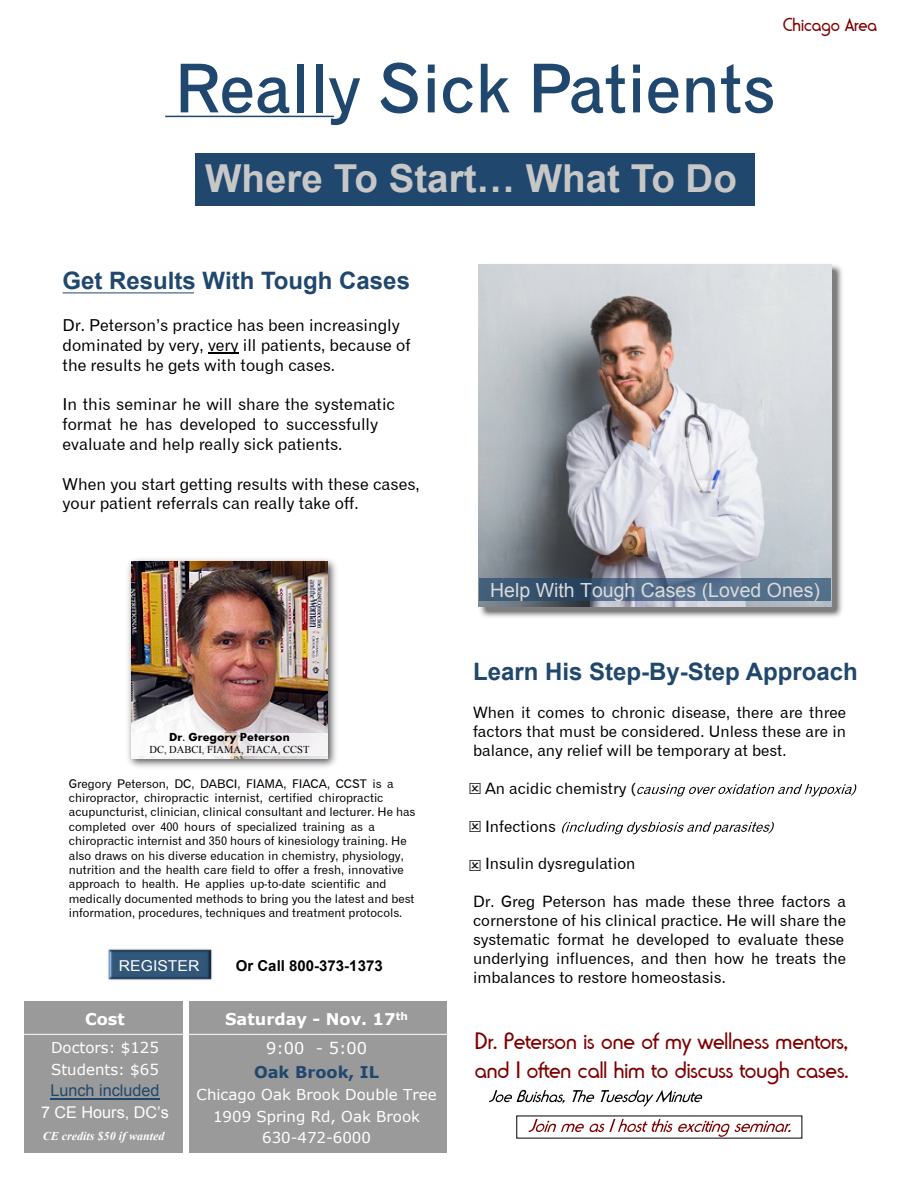
<style>
.page{position:relative;width:918px;height:1188px;background:#fff}
.page>*{position:absolute;margin:0;border:0;box-sizing:border-box;transform-origin:0 0}
.t1{font:700 38.55px "Arial";color:#c7c7c7}
.t2{font:700 24px "Arial";color:#20476d}
.t3{font:22.65px/29.4px "Blippo Light SF";color:#800000}
.t4{font:19.5px "Arial";color:#dadada}
.t5{font:18px "Blippo Light SF";color:#800000}
.t6{font:16.5px/19.8px "Gothic 720 BT Roman B";color:#000}
.t7{font:700 16.2px/29.1px "Verdana";color:#fff;text-align:center}
.t8{font:16.2px "Arial";color:#20476d}
.t9{font:16.2px "Arial";color:#fff}
.t10{font:700 16.2px "Verdana";color:#20476d}
.t11{font:15.75px/18.9px "Gothic 720 BT Roman B";color:#000;text-align:justify}
.t12{font:15px/21.8px "Verdana";color:#fff;text-align:center}
.t13{font:700 15px "Arial";color:#000}
.t14{font:15px "Arial";color:#fefefe;scale:1.05 1}
.t15{font:12px/14.4px "Gothic 720 BT Roman B";color:#000}
.t16{font:italic 700 12px "Times New Roman";color:#fff}
.t17{font:700 12px "Aharoni";color:#000}
.t18{font:10.5px "Times New Roman";color:#000}
.s1{font-weight:400}
</style>
<div class="page">
<hr style="left:165px;top:116px;width:169px;height:1px;background:#20476d">
<div style="left:195px;top:153px;width:560px;height:53px;background:#20476d"></div>
<div style="left:189px;top:1001px;width:258px;height:151px;background:#9a9a9a"></div>
<svg style="left:181px;top:64px;width:71px;height:49px"></svg>
<svg style="left:258px;top:77px;width:31px;height:36px"></svg>
<div style="left:297px;top:64px;width:7px;height:48px;background:#20476d"></div>
<div style="left:316px;top:64px;width:7px;height:48px;background:#20476d"></div>
<svg style="left:329px;top:78px;width:31px;height:47px"></svg>
<svg style="left:381px;top:63px;width:37px;height:50px"></svg>
<svg style="left:428px;top:65px;width:7px;height:47px"></svg>
<svg style="left:443px;top:77px;width:30px;height:36px"></svg>
<svg style="left:481px;top:64px;width:29px;height:48px"></svg>
<svg style="left:534px;top:64px;width:91px;height:49px"></svg>
<svg style="left:633px;top:65px;width:7px;height:47px"></svg>
<svg style="left:648px;top:77px;width:30px;height:36px"></svg>
<svg style="left:686px;top:77px;width:29px;height:35px"></svg>
<svg style="left:721px;top:64px;width:52px;height:49px"></svg>
<hr style="left:208px;top:352px;width:31px;height:2px;background:#000">
<img style="left:128px;top:559px;width:208px;height:208px">
<img style="left:131px;top:562px;width:197px;height:197px">
<div style="left:131px;top:733px;width:197px;height:22px;background:#fefefe;opacity:.66"></div>
<img style="left:108px;top:949px;width:104px;height:31px">
<img style="left:480px;top:265px;width:362px;height:352px">
<img style="left:478px;top:264px;width:354px;height:343px">
<div style="left:479px;top:578px;width:341px;height:23px;background:#20476d;opacity:.66"></div>
<div style="left:820px;top:578px;width:11px;height:23px;background:#54708c"></div>
<div style="left:24px;top:1001px;width:159px;height:151px;background:#9a9a9a"></div>
<hr style="left:24px;top:1034px;width:426px;height:1px;background:#fff">
<hr style="left:50px;top:1098px;width:110px;height:1px;background:#20476d">
<svg style="left:637px;top:784px;width:219px;height:12px"></svg>
<svg style="left:562px;top:822px;width:212px;height:12px"></svg>
<hr style="left:63px;top:293px;width:131px;height:1px;background:#20476d">
<svg style="left:489px;top:1090px;width:76px;height:13px"></svg>
<svg style="left:572px;top:1090px;width:22px;height:12px"></svg>
<svg style="left:601px;top:1090px;width:101px;height:16px"></svg>
<svg style="left:528px;top:1119px;width:263px;height:17px"></svg>
<h3 class="t5" style="left:783px;top:14px;width:96px">Chicago Area</h3>
<h1 class="t1" style="left:205px;top:164px;width:533px">Where To Start… What To Do</h1>
<h2 class="t2" style="left:62px;top:271px;width:349px">Get Results With Tough Cases</h2>
<h3 class="t6" style="left:63px;top:317px;width:349px">Dr. Peterson’s practice has been increasingly dominated by very, very ill patients, because of the results he gets with tough cases.</h3>
<h3 class="t6" style="left:63px;top:396px;width:334px">In this seminar he will share the systematic format he has developed to successfully evaluate and help really sick patients.</h3>
<h3 class="t6" style="left:63px;top:475px;width:359px">When you start getting results with these cases, your patient referrals can really take off.</h3>
<p class="t17" style="left:169px;top:732px;width:122px">Dr. Gregory Peterson</p>
<p class="t18" style="left:149px;top:746px;width:161px">DC, DABCI, FIAMA, FIACA, CCST</p>
<p class="t15" style="left:69px;top:777px;width:348px">Gregory Peterson, DC, DABCI, FIAMA, FIACA, CCST is a chiropractor, chiropractic internist, certified chiropractic acupuncturist, clinician, clinical consultant and lecturer. He has completed over 400 hours of specialized training as a chiropractic internist and 350 hours of kinesiology training. He also draws on his diverse education in chemistry, physiology, nutrition and the health care field to offer a fresh, innovative approach to health. He applies up-to-date scientific and medically documented methods to bring you the latest and best information, procedures, techniques and treatment protocols.</p>
<p class="t14" style="left:119px;top:960px;width:78px">REGISTER</p>
<p class="t13" style="left:236px;top:960px;width:148px">Or Call 800-373-1373</p>
<h3 class="t7" style="left:85px;top:1006px;width:41px">Cost</h3>
<p class="t12" style="left:51px;top:1038px;width:109px;text-align:left">Doctors: $125<br>Students: $65</p>
<h3 class="t8" style="left:50px;top:1085px;width:111px">Lunch included</h3>
<h3 class="t9" style="left:41px;top:1107px;width:129px">7 CE Hours, DC’s</h3>
<p class="t16" style="left:43px;top:1131px;width:123px">CE credits $50 if wanted</p>
<h3 class="t7" style="left:225px;top:1006px;width:184px">Saturday - Nov. 17<sup>th<br></sup><span class="s1">9:00 - 5:00</span></h3>
<h3 class="t10" style="left:254px;top:1065px;width:127px">Oak Brook, IL</h3>
<p class="t12" style="left:197px;top:1085px;width:242px">Chicago Oak Brook Double Tree<br>1909 Spring Rd, Oak Brook<br>630-472-6000</p>
<h3 class="t4" style="left:490px;top:582px;width:331px">Help With Tough Cases (Loved Ones)</h3>
<h2 class="t2" style="left:473px;top:662px;width:386px">Learn His Step-By-Step Approach</h2>
<h3 class="t11" style="left:473px;top:705px;width:375px">When it comes to chronic disease, there are three factors that must be considered. Unless these are in balance, any relief will be temporary at best.</h3>
<h3 class="t11" style="left:485px;top:780px;width:152px">An acidic chemistry (</h3>
<h3 class="t11" style="left:485px;top:818px;width:72px">Infections</h3>
<h3 class="t11" style="left:485px;top:856px;width:152px">Insulin dysregulation</h3>
<p class="t11" style="left:473px;top:894px;width:375px;text-align:left">Dr. Greg Peterson has made these three factors a cornerstone of his clinical practice. He will share the systematic format he developed to evaluate these underlying influences, and then how he treats the imbalances to restore homeostasis.</p>
<h3 class="t3" style="left:475px;top:1027px;width:375px">Dr. Peterson is one of my wellness mentors, and I often call him to discuss tough cases.</h3>
</div>
